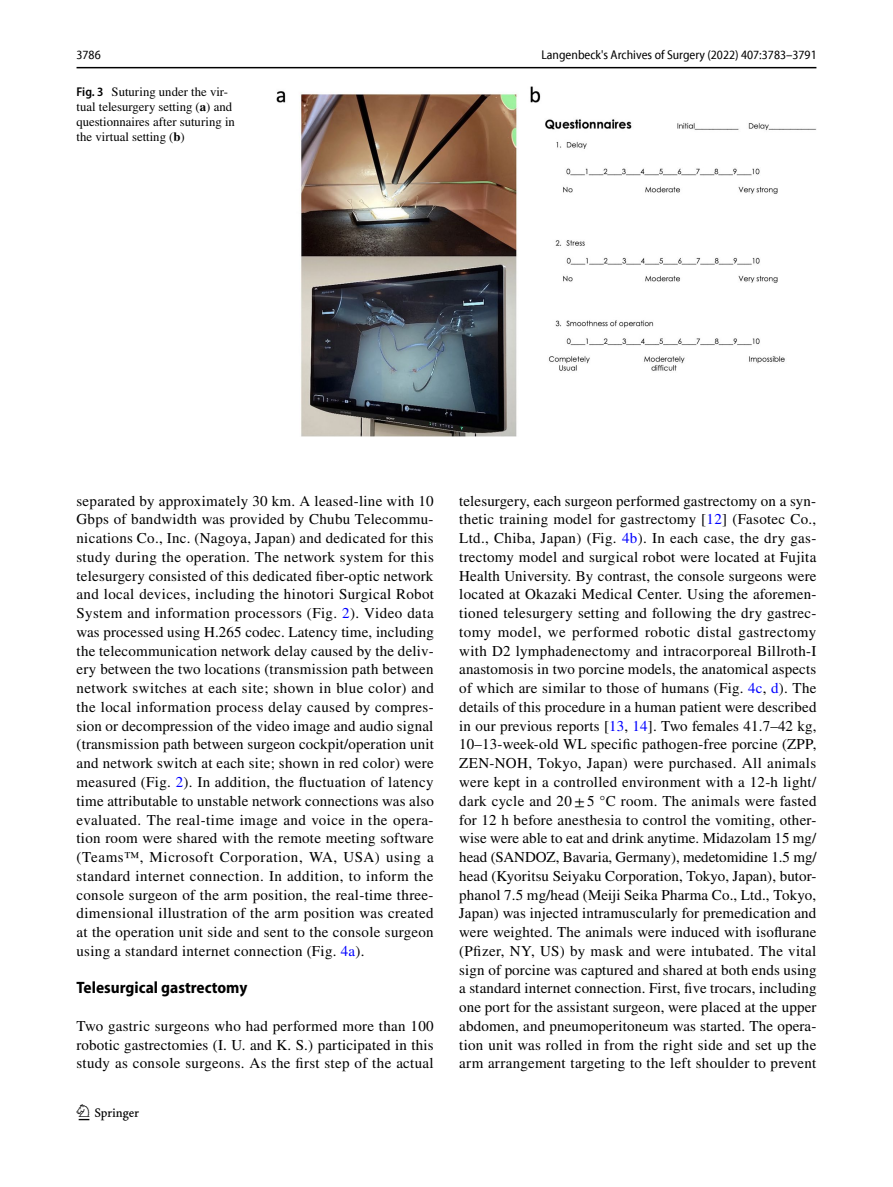
<style>
.page{position:relative;width:893px;height:1187px;background:#fff}
.page>*{position:absolute;margin:0;border:0;box-sizing:border-box;transform-origin:0 0}
.t1{font:22.5px "Springnew Regular 2";color:#000}
.t2{font:700 semi-condensed 16.5px "Myriad Pro";color:#000}
.t3{font:15px/18.8px "STIX";letter-spacing:.02em;color:#000;text-align:justify}
.t4{font:12.75px/15px "STIX";color:#000}
.t5{font:semi-condensed 12.75px "Myriad Pro Unic";color:#000}
.s1{font-family:"Myriad Pro";font-weight:600;font-stretch:semi-condensed}
.s2{font-weight:700}
.s3{color:#00f}
</style>
<div class="page">
<hr style="left:77px;top:67px;width:739px;height:1px;background:#000">
<img style="left:276px;top:87px;width:540px;height:349px">
<p class="t5" style="left:77px;top:50px;width:26px">3786</p>
<p class="t5" style="left:541px;top:50px;width:277px">Langenbeck's Archives of Surgery (2022) 407:3783–3791</p>
<p class="t4" style="left:77px;top:85px;width:160px"><span class="s1">Fig. 3</span> Suturing under the vir&shy;tual telesurgery setting (<span class="s2">a</span>) and questionnaires after suturing in the virtual setting (<span class="s2">b</span>)</p>
<p class="t3" style="left:77px;top:492px;width:359px">separated by approximately 30 km. A leased-line with 10<br>Gbps of bandwidth was provided by Chubu Telecommu&shy;nications Co., Inc. (Nagoya, Japan) and dedicated for this study during the operation. The network system for this telesurgery consisted of this dedicated fiber-optic network and local devices, including the hinotori Surgical Robot System and information processors (Fig. <span class="s3">2</span>). Video data was processed using H.265 codec. Latency time, including the telecommunication network delay caused by the deliv&shy;ery between the two locations (transmission path between network switches at each site; shown in blue color) and the local information process delay caused by compres&shy;sion or decompression of the video image and audio signal (transmission path between surgeon cockpit/operation unit and network switch at each site; shown in red color) were measured (Fig. <span class="s3">2</span>). In addition, the fluctuation of latency time attributable to unstable network connections was also evaluated. The real-time image and voice in the opera&shy;tion room were shared with the remote meeting software (Teams™, Microsoft Corporation, WA, USA) using a standard internet connection. In addition, to inform the console surgeon of the arm position, the real-time three&shy;dimensional illustration of the arm position was created at the operation unit side and sent to the console surgeon using a standard internet connection (Fig. <span class="s3">4a</span>).</p>
<p class="t2" style="left:77px;top:978px;width:172px">Telesurgical gastrectomy</p>
<p class="t3" style="left:77px;top:1017px;width:359px">Two gastric surgeons who had performed more than 100 robotic gastrectomies (I. U. and K. S.) participated in this study as console surgeons. As the first step of the actual</p>
<h1 class="t1" style="left:79px;top:1104px;width:62px">1 3</h1>
<p class="t3" style="left:459px;top:492px;width:359px">telesurgery, each surgeon performed gastrectomy on a syn&shy;thetic training model for gastrectomy [<span class="s3">12</span>] (Fasotec Co., Ltd., Chiba, Japan) (Fig. <span class="s3">4b</span>). In each case, the dry gas&shy;trectomy model and surgical robot were located at Fujita Health University. By contrast, the console surgeons were located at Okazaki Medical Center. Using the aforemen&shy;tioned telesurgery setting and following the dry gastrec&shy;tomy model, we performed robotic distal gastrectomy with D2 lymphadenectomy and intracorporeal Billroth-I anastomosis in two porcine models, the anatomical aspects of which are similar to those of humans (Fig. <span class="s3">4c</span>, <span class="s3">d</span>). The details of this procedure in a human patient were described in our previous reports [<span class="s3">13</span>, <span class="s3">14</span>]. Two females 41.7–42 kg, 10–13-week-old WL specific pathogen-free porcine (ZPP, ZEN-NOH, Tokyo, Japan) were purchased. All animals were kept in a controlled environment with a 12-h light/ dark cycle and 20±5 °C room. The animals were fasted for 12 h before anesthesia to control the vomiting, other&shy;wise were able to eat and drink anytime. Midazolam 15 mg/ head (SANDOZ, Bavaria, Germany), medetomidine 1.5 mg/ head (Kyoritsu Seiyaku Corporation, Tokyo, Japan), butor&shy;phanol 7.5 mg/head (Meiji Seika Pharma Co., Ltd., Tokyo, Japan) was injected intramuscularly for premedication and were weighted. The animals were induced with isoflurane (Pfizer, NY, US) by mask and were intubated. The vital sign of porcine was captured and shared at both ends using a standard internet connection. First, five trocars, including one port for the assistant surgeon, were placed at the upper abdomen, and pneumoperitoneum was started. The opera&shy;tion unit was rolled in from the right side and set up the arm arrangement targeting to the left shoulder to prevent</p>
</div>
